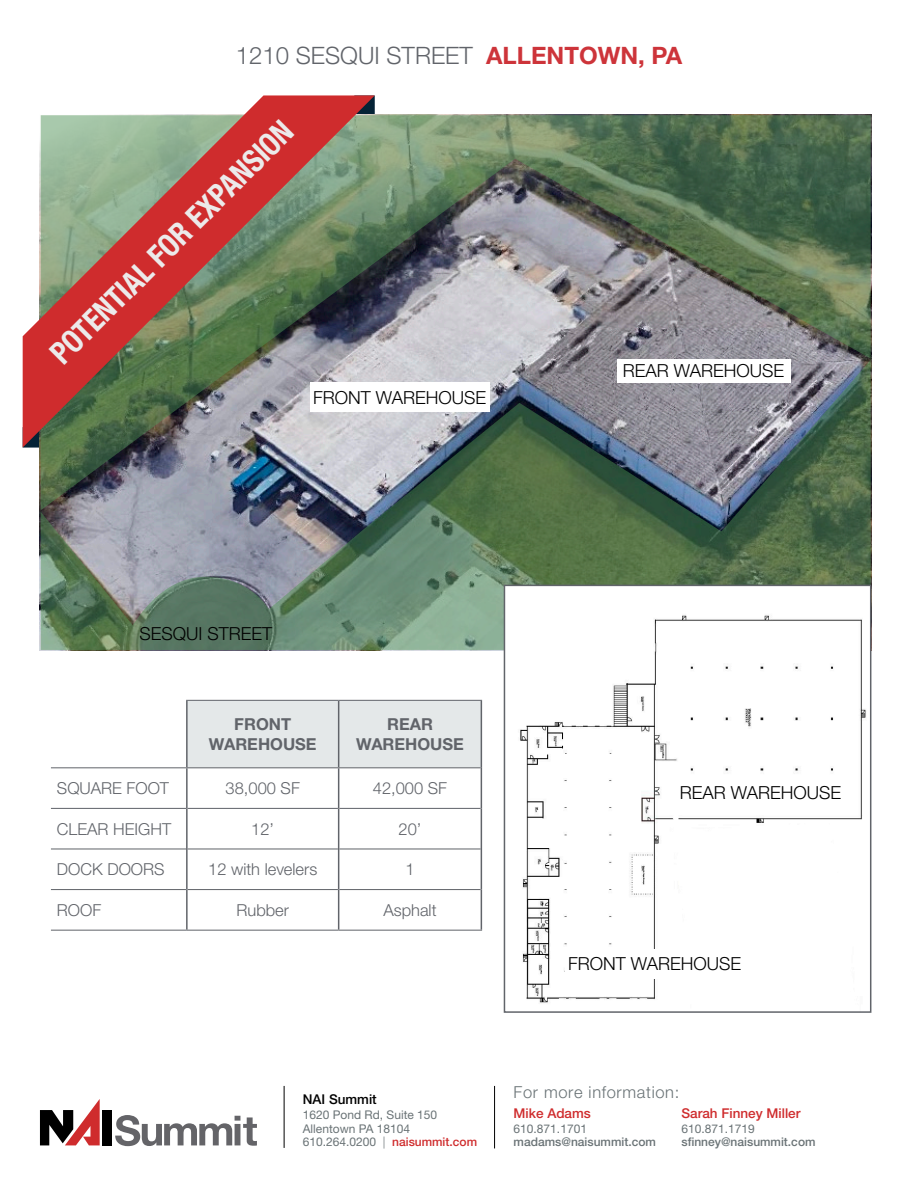
<style>
.page{position:relative;width:918px;height:1188px;background:#fff}
.page>*{position:absolute;margin:0;border:0;box-sizing:border-box;transform-origin:0 0}
.t1{font:700 condensed 31.5px "Helvetica Neue LT Std";color:#eceaea;scale:.95 1}
.t2{font:300 24px "Helvetica Neue LT Std";color:#61646a}
.t3{font:300 18px "Helvetica Neue LT Std";color:#000}
.t4{font:300 16.5px "Helvetica Neue LT Std";color:#61646a}
.t5{font:700 16.5px/19.8px "Helvetica Neue LT Std";color:#61646a;text-align:center}
.t6{font:300 16.5px "Helvetica Neue LT Std";letter-spacing:.04em;color:#6a7376}
.t7{font:500 13.5px "Helvetica Neue LT Std";color:#cf2c2d}
.t8{font:500 13.5px "Helvetica Neue LT Std";color:#000}
.t9{font:12px/13.5px "Helvetica Neue LT Std";color:#6a7376}
.t10{font:500 12px "Helvetica Neue LT Std";color:#6a7376}
.s1{font-weight:700;color:#cd343a}
.s2{font-weight:300}
.s3{font-weight:500;color:#cf2c2d}
</style>
<div class="page">
<div style="left:103px;top:1110px;width:9px;height:35px;background:#000"></div>
<svg style="left:40px;top:1099px;width:60px;height:46px"></svg>
<svg style="left:115px;top:1115px;width:142px;height:31px"></svg>
<hr style="left:284px;top:1086px;width:1px;height:62px;background:#000">
<hr style="left:494px;top:1086px;width:1px;height:62px;background:#000">
<div style="left:188px;top:701px;width:293px;height:66px;background:#e4e8e9"></div>
<hr style="left:51px;top:808px;width:135px;height:1px;background:#61646a">
<hr style="left:188px;top:808px;width:150px;height:1px;background:#61646a">
<hr style="left:339px;top:808px;width:142px;height:1px;background:#61646a">
<hr style="left:51px;top:848px;width:135px;height:1px;background:#61646a">
<hr style="left:188px;top:848px;width:150px;height:1px;background:#61646a">
<hr style="left:339px;top:848px;width:142px;height:1px;background:#61646a">
<hr style="left:51px;top:889px;width:135px;height:1px;background:#61646a">
<hr style="left:188px;top:889px;width:150px;height:1px;background:#61646a">
<hr style="left:339px;top:889px;width:142px;height:1px;background:#61646a">
<hr style="left:51px;top:930px;width:136px;height:1px;background:#61646a">
<hr style="left:187px;top:930px;width:152px;height:1px;background:#61646a">
<hr style="left:339px;top:930px;width:143px;height:1px;background:#61646a">
<hr style="left:186px;top:768px;width:2px;height:40px;background:#61646a">
<hr style="left:338px;top:768px;width:1px;height:40px;background:#61646a">
<hr style="left:481px;top:768px;width:1px;height:40px;background:#61646a">
<hr style="left:186px;top:808px;width:2px;height:41px;background:#61646a">
<hr style="left:338px;top:808px;width:1px;height:41px;background:#61646a">
<hr style="left:481px;top:808px;width:1px;height:41px;background:#61646a">
<hr style="left:186px;top:849px;width:2px;height:41px;background:#61646a">
<hr style="left:338px;top:849px;width:1px;height:41px;background:#61646a">
<hr style="left:481px;top:849px;width:1px;height:41px;background:#61646a">
<hr style="left:186px;top:890px;width:2px;height:40px;background:#61646a">
<hr style="left:338px;top:890px;width:1px;height:40px;background:#61646a">
<hr style="left:481px;top:890px;width:1px;height:40px;background:#61646a">
<hr style="left:186px;top:700px;width:153px;height:1px;background:#61646a">
<hr style="left:339px;top:700px;width:143px;height:1px;background:#61646a">
<hr style="left:51px;top:767px;width:136px;height:1px;background:#61646a">
<hr style="left:187px;top:767px;width:152px;height:1px;background:#61646a">
<hr style="left:339px;top:767px;width:142px;height:1px;background:#61646a">
<hr style="left:186px;top:701px;width:2px;height:66px;background:#61646a">
<hr style="left:338px;top:701px;width:1px;height:66px;background:#61646a">
<hr style="left:481px;top:701px;width:1px;height:67px;background:#61646a">
<img style="left:41px;top:115px;width:830px;height:535px">
<img style="left:507px;top:588px;width:361px;height:415px">
<div style="left:504px;top:585px;width:367px;height:428px;border:2px solid #61646a"></div>
<div style="left:674px;top:781px;width:173px;height:23px;background:#fff"></div>
<div style="left:565px;top:949px;width:179px;height:30px;background:#fff"></div>
<svg style="left:23px;top:95px;width:352px;height:353px;background:#9b7e6f"></svg>
<p class="t2" style="left:236px;top:40px;width:448px">1210 SESQUI STREET <span class="s1">ALLENTOWN, PA</span></p>
<p class="t1" style="left:42px;top:345px;width:347px;rotate:-45deg">POTENTIAL FOR EXPANSION</p>
<p class="t3" style="left:313px;top:386px;width:175px">FRONT WAREHOUSE</p>
<p class="t3" style="left:623px;top:360px;width:163px">REAR WAREHOUSE</p>
<p class="t3" style="left:140px;top:623px;width:134px">SESQUI STREET</p>
<p class="t5" style="left:209px;top:714px;width:109px">FRONT<br>WAREHOUSE</p>
<p class="t5" style="left:356px;top:714px;width:109px">REAR<br>WAREHOUSE</p>
<p class="t4" style="left:57px;top:778px;width:114px">SQUARE FOOT</p>
<p class="t4" style="left:226px;top:778px;width:76px">38,000 SF</p>
<p class="t4" style="left:373px;top:778px;width:76px">42,000 SF</p>
<p class="t4" style="left:57px;top:819px;width:116px">CLEAR HEIGHT</p>
<p class="t4" style="left:251px;top:819px;width:24px">12’</p>
<p class="t4" style="left:399px;top:819px;width:24px">20’</p>
<p class="t4" style="left:57px;top:859px;width:109px">DOCK DOORS</p>
<p class="t4" style="left:208px;top:859px;width:111px">12 with levelers</p>
<p class="t4" style="left:405px;top:859px;width:11px">1</p>
<p class="t4" style="left:57px;top:900px;width:46px">ROOF</p>
<p class="t4" style="left:236px;top:900px;width:54px">Rubber</p>
<p class="t4" style="left:383px;top:900px;width:55px">Asphalt</p>
<p class="t3" style="left:680px;top:782px;width:163px">REAR WAREHOUSE</p>
<p class="t3" style="left:568px;top:953px;width:175px">FRONT WAREHOUSE</p>
<p class="t8" style="left:303px;top:1091px;width:75px">NAI Summit</p>
<p class="t9" style="left:303px;top:1108px;width:176px">1620 Pond Rd, Suite 150<br>Allentown PA 18104<br>610.264.0200 <span class="s2">|</span> <span class="s3">naisummit.com</span></p>
<h3 class="t6" style="left:514px;top:1082px;width:167px">For more information:</h3>
<p class="t7" style="left:514px;top:1105px;width:79px">Mike Adams</p>
<p class="t9" style="left:514px;top:1121px;width:75px">610.871.1701</p>
<p class="t10" style="left:514px;top:1135px;width:144px">madams@naisummit.com</p>
<p class="t7" style="left:681px;top:1105px;width:121px">Sarah Finney Miller</p>
<p class="t9" style="left:681px;top:1121px;width:75px">610.871.1719</p>
<p class="t10" style="left:681px;top:1135px;width:136px">sfinney@naisummit.com</p>
</div>
